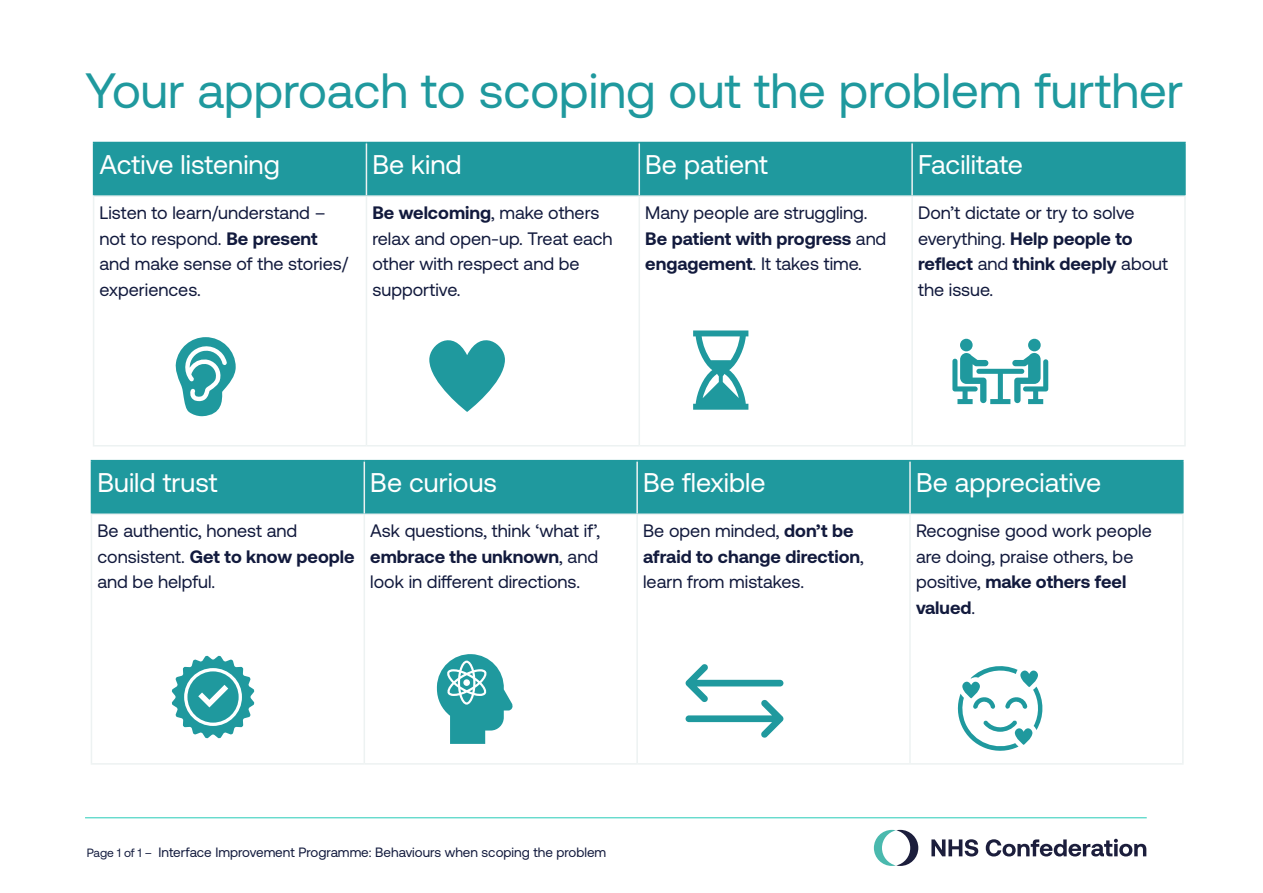
<style>
.page{position:relative;width:1263px;height:893px;background:#fff}
.page>*{position:absolute;margin:0;border:0;box-sizing:border-box;transform-origin:0 0}
.t1{font:49.5px "Aeonik Pro";color:#1f999e}
.t2{font:27px "Aeonik Pro";color:#fff}
.t3{font:18px/25.5px "Aeonik Pro";color:#121a3d}
.t4{font:13.5px "Aeonik Pro";color:#121a3d}
.s1{font-weight:700}
.s2{font-size:12px}
</style>
<div class="page">
<hr style="left:85px;top:817px;width:1062px;height:1px;background:#26ccb8">
<svg style="left:874px;top:830px;width:44px;height:36px"></svg>
<svg style="left:931px;top:839px;width:47px;height:17px"></svg>
<svg style="left:986px;top:839px;width:160px;height:17px"></svg>
<svg style="left:175px;top:337px;width:61px;height:79px"></svg>
<svg style="left:429px;top:340px;width:76px;height:72px"></svg>
<svg style="left:693px;top:330px;width:55px;height:80px"></svg>
<div style="left:960px;top:339px;width:13px;height:12px;background:#1f999e;border-radius:50%"></div>
<div style="left:1028px;top:339px;width:13px;height:12px;background:#1f999e;border-radius:50%"></div>
<svg style="left:952px;top:353px;width:96px;height:51px"></svg>
<svg style="left:172px;top:655px;width:83px;height:83px"></svg>
<svg style="left:437px;top:654px;width:76px;height:90px"></svg>
<svg style="left:685px;top:664px;width:99px;height:74px"></svg>
<svg style="left:957px;top:666px;width:86px;height:85px"></svg>
<div style="left:94px;top:143px;width:1090px;height:52px;background:#1f999e"></div>
<hr style="left:366px;top:143px;width:1px;height:52px;background:#edf1f1">
<hr style="left:638px;top:143px;width:2px;height:52px;background:#edf2f2">
<hr style="left:638px;top:197px;width:2px;height:248px;background:#edf2f2">
<hr style="left:911px;top:143px;width:2px;height:52px;background:#edf2f2">
<hr style="left:911px;top:197px;width:2px;height:248px;background:#edf2f2">
<hr style="left:93px;top:142px;width:273px;height:1px;background:#1f999e">
<hr style="left:93px;top:143px;width:1px;height:52px;background:#1f999e">
<hr style="left:366px;top:142px;width:273px;height:1px;background:#1f999e">
<hr style="left:639px;top:142px;width:273px;height:1px;background:#1f999e">
<hr style="left:912px;top:142px;width:274px;height:1px;background:#1f999e">
<hr style="left:1184px;top:143px;width:2px;height:52px;background:#1f999e">
<hr style="left:366px;top:195px;width:273px;height:2px;background:#edf2f2">
<hr style="left:639px;top:195px;width:273px;height:2px;background:#edf2f2">
<hr style="left:912px;top:195px;width:274px;height:2px;background:#edf2f2">
<hr style="left:1184px;top:197px;width:2px;height:248px;background:#edf2f2">
<hr style="left:366px;top:445px;width:273px;height:1px;background:#edf2f2">
<hr style="left:639px;top:445px;width:273px;height:1px;background:#edf2f2">
<hr style="left:912px;top:445px;width:274px;height:1px;background:#edf2f2">
<hr style="left:93px;top:195px;width:273px;height:2px;background:#edf2f2">
<hr style="left:93px;top:197px;width:1px;height:248px;background:#edf2f2">
<hr style="left:366px;top:197px;width:1px;height:248px;background:#edf2f2">
<hr style="left:93px;top:445px;width:273px;height:1px;background:#edf2f2">
<div style="left:92px;top:461px;width:1090px;height:52px;background:#1f999e"></div>
<hr style="left:364px;top:461px;width:1px;height:52px;background:#edf1f1">
<hr style="left:636px;top:461px;width:2px;height:52px;background:#edf2f2">
<hr style="left:636px;top:515px;width:2px;height:248px;background:#edf2f2">
<hr style="left:909px;top:461px;width:2px;height:52px;background:#edf2f2">
<hr style="left:909px;top:515px;width:2px;height:248px;background:#edf2f2">
<hr style="left:91px;top:460px;width:273px;height:1px;background:#1f999e">
<hr style="left:91px;top:461px;width:1px;height:52px;background:#1f999e">
<hr style="left:364px;top:460px;width:273px;height:1px;background:#1f999e">
<hr style="left:637px;top:460px;width:273px;height:1px;background:#1f999e">
<hr style="left:910px;top:460px;width:273px;height:1px;background:#1f999e">
<hr style="left:1182px;top:461px;width:1px;height:52px;background:#1f999e">
<hr style="left:364px;top:513px;width:273px;height:2px;background:#edf2f2">
<hr style="left:637px;top:513px;width:273px;height:2px;background:#edf2f2">
<hr style="left:910px;top:513px;width:273px;height:2px;background:#edf2f2">
<hr style="left:1182px;top:515px;width:1px;height:248px;background:#edf2f2">
<hr style="left:364px;top:763px;width:273px;height:2px;background:#edf2f2">
<hr style="left:637px;top:763px;width:273px;height:2px;background:#edf2f2">
<hr style="left:910px;top:763px;width:273px;height:2px;background:#edf2f2">
<hr style="left:91px;top:513px;width:273px;height:2px;background:#edf2f2">
<hr style="left:91px;top:515px;width:1px;height:248px;background:#edf2f2">
<hr style="left:364px;top:515px;width:1px;height:248px;background:#edf2f2">
<hr style="left:91px;top:763px;width:273px;height:2px;background:#edf2f2">
<h1 class="t1" style="left:85px;top:64px;width:1099px">Your approach to scoping out the problem further</h1>
<h2 class="t2" style="left:100px;top:150px;width:182px">Active listening</h2>
<h2 class="t2" style="left:372px;top:150px;width:90px">Be kind</h2>
<h2 class="t2" style="left:645px;top:150px;width:124px">Be patient</h2>
<h2 class="t2" style="left:918px;top:150px;width:106px">Facilitate</h2>
<p class="t3" style="left:100px;top:200px;width:250px">Listen to learn/understand – not to respond. <span class="s1">Be present </span>and make sense of the stories/ experiences.</p>
<p class="t3" style="left:372px;top:200px;width:242px"><span class="s1">Be welcoming</span>, make others relax and open-up. Treat each other with respect and be supportive.</p>
<p class="t3" style="left:645px;top:200px;width:243px">Many people are struggling.<br><span class="s1">Be patient with progress</span> and <span class="s1">engagement</span>. It takes time.</p>
<p class="t3" style="left:918px;top:200px;width:251px">Don’t dictate or try to solve everything. <span class="s1">Help people to reflect</span> and <span class="s1">think deeply</span> about the issue.</p>
<h2 class="t2" style="left:97px;top:468px;width:122px">Build trust</h2>
<h2 class="t2" style="left:370px;top:468px;width:128px">Be curious</h2>
<h2 class="t2" style="left:643px;top:468px;width:124px">Be flexible</h2>
<h2 class="t2" style="left:916px;top:468px;width:187px">Be appreciative</h2>
<p class="t3" style="left:97px;top:518px;width:259px">Be authentic, honest and consistent. <span class="s1">Get to know people </span>and be helpful.</p>
<p class="t3" style="left:370px;top:518px;width:231px;text-align:justify">Ask questions, think ‘what if’, <span class="s1">embrace the unknown</span>, and look in different directions.</p>
<p class="t3" style="left:643px;top:518px;width:222px">Be open minded, <span class="s1">don’t be afraid to change direction</span>, learn from mistakes.</p>
<p class="t3" style="left:916px;top:518px;width:237px">Recognise good work people are doing, praise others, be positive, <span class="s1">make others feel valued</span>.</p>
<p class="t4" style="left:87px;top:845px;width:521px"><span class="s2">Page 1 of 1 –</span> Interface Improvement Programme: Behaviours when scoping the problem</p>
</div>
